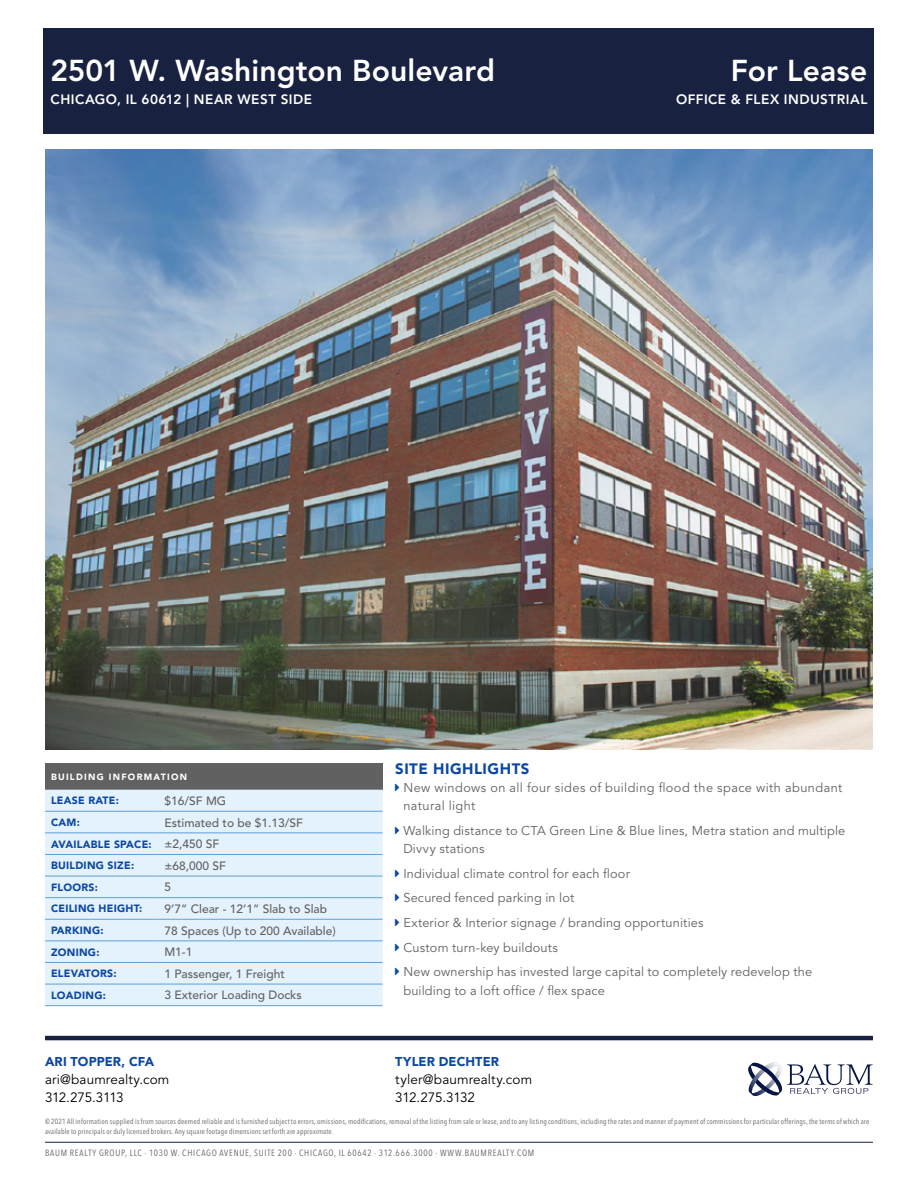
<style>
.page{position:relative;width:918px;height:1188px;background:#fff}
.page>*{position:absolute;margin:0;border:0;box-sizing:border-box;transform-origin:0 0}
.t1{font:800 30px "Avenir LT Std";letter-spacing:.005em;color:#fff}
.t2{font:900 15px "Avenir LT Std";letter-spacing:.035em;color:#0d47a1}
.t3{font:13.5px/18px "Avenir LT Std";letter-spacing:.005em;color:#000}
.t4{font:800 13.5px "Avenir LT Std";letter-spacing:.035em;color:#fff}
.t5{font:12.75px/24.8px "Avenir LT Std";letter-spacing:.015em;color:#616161}
.t6{font:12.75px/18px "Avenir LT Std";letter-spacing:.035em;color:#616161}
.t7{font:900 12.75px "Avenir LT Std";letter-spacing:.01em;color:#0d47a1}
.t8{font:500 12px "Avenir LT Std";color:#636161}
.t9{font:900 10.5px/21.6px "Avenir LT Std";letter-spacing:.025em;color:#0d47a1}
.t10{font:condensed 9px "Avenir Next LT Pro";letter-spacing:.08em;color:#616161}
.t11{font:900 9px "Avenir LT Std";letter-spacing:.14em;color:#fff}
.t12{font:condensed 7.5px/10.5px "Avenir Next LT Pro";letter-spacing:.025em;color:#616161}
.s1{font-weight:500;font-size:12px;color:#636161}
</style>
<div class="page">
<div style="left:44px;top:28px;width:830px;height:106px;background:#192141"></div>
<hr style="left:45px;top:1142px;width:828px;height:1px;background:#192141">
<svg style="left:748px;top:1062px;width:125px;height:34px"></svg>
<hr style="left:45px;top:1036px;width:828px;height:4px;background:#192141">
<img style="left:45px;top:149px;width:828px;height:600px">
<div style="left:45px;top:763px;width:338px;height:27px;background:#616161"></div>
<div style="left:45px;top:790px;width:338px;height:215px;background:#e3f2fd"></div>
<hr style="left:45px;top:811px;width:113px;height:1px;background:#629fd4">
<hr style="left:158px;top:811px;width:225px;height:1px;background:#629fd4">
<hr style="left:45px;top:832px;width:113px;height:1px;background:#629fd4">
<hr style="left:158px;top:832px;width:225px;height:1px;background:#629fd4">
<hr style="left:45px;top:854px;width:113px;height:1px;background:#629fd4">
<hr style="left:158px;top:854px;width:225px;height:1px;background:#629fd4">
<hr style="left:45px;top:876px;width:113px;height:1px;background:#629fd4">
<hr style="left:158px;top:876px;width:225px;height:1px;background:#629fd4">
<hr style="left:45px;top:897px;width:113px;height:1px;background:#629fd4">
<hr style="left:158px;top:897px;width:225px;height:1px;background:#629fd4">
<hr style="left:45px;top:919px;width:113px;height:1px;background:#629fd4">
<hr style="left:158px;top:919px;width:225px;height:1px;background:#629fd4">
<hr style="left:45px;top:940px;width:113px;height:1px;background:#629fd4">
<hr style="left:158px;top:940px;width:225px;height:1px;background:#629fd4">
<hr style="left:45px;top:962px;width:113px;height:1px;background:#629fd4">
<hr style="left:158px;top:962px;width:225px;height:1px;background:#629fd4">
<hr style="left:45px;top:984px;width:113px;height:1px;background:#629fd4">
<hr style="left:158px;top:984px;width:225px;height:1px;background:#629fd4">
<hr style="left:45px;top:1005px;width:113px;height:1px;background:#629fd4">
<hr style="left:158px;top:1005px;width:225px;height:1px;background:#629fd4">
<h1 class="t1" style="left:51px;top:53px;width:446px">2501 W. Washington Boulevard</h1>
<h3 class="t4" style="left:51px;top:91px;width:263px">CHICAGO, IL 60612 | NEAR WEST SIDE</h3>
<h1 class="t1" style="left:731px;top:53px;width:138px">For Lease</h1>
<h3 class="t4" style="left:676px;top:91px;width:193px">OFFICE &amp; FLEX INDUSTRIAL</h3>
<p class="t11" style="left:51px;top:771px;width:138px">BUILDING INFORMATION</p>
<h3 class="t9" style="left:51px;top:789px;width:69px">LEASE RATE:</h3>
<h3 class="t8" style="left:164px;top:794px;width:63px">$16/SF MG</h3>
<h3 class="t9" style="left:51px;top:812px;width:30px">CAM:</h3>
<h3 class="t8" style="left:164px;top:816px;width:140px">Estimated to be $1.13/SF</h3>
<h3 class="t9" style="left:51px;top:833px;width:170px">AVAILABLE SPACE: <span class="s1">±2,450 SF<br></span>BUILDING SIZE:</h3>
<h3 class="t8" style="left:164px;top:859px;width:63px">±68,000 SF</h3>
<h3 class="t9" style="left:51px;top:876px;width:48px">FLOORS:</h3>
<h3 class="t8" style="left:164px;top:880px;width:8px">5</h3>
<h3 class="t9" style="left:51px;top:898px;width:93px">CEILING HEIGHT:</h3>
<h3 class="t8" style="left:164px;top:902px;width:164px">9’7” Clear - 12’1” Slab to Slab</h3>
<h3 class="t9" style="left:51px;top:920px;width:54px">PARKING:</h3>
<h3 class="t8" style="left:164px;top:924px;width:173px">78 Spaces (Up to 200 Available)</h3>
<h3 class="t9" style="left:51px;top:941px;width:50px">ZONING:</h3>
<h3 class="t8" style="left:164px;top:945px;width:30px">M1-1</h3>
<h3 class="t9" style="left:51px;top:963px;width:67px">ELEVATORS:</h3>
<h3 class="t8" style="left:164px;top:967px;width:122px">1 Passenger, 1 Freight</h3>
<h3 class="t9" style="left:51px;top:984px;width:56px">LOADING:</h3>
<h3 class="t8" style="left:164px;top:988px;width:139px">3 Exterior Loading Docks</h3>
<h3 class="t7" style="left:45px;top:1054px;width:111px">ARI TOPPER, CFA</h3>
<h3 class="t3" style="left:45px;top:1071px;width:126px">ari@baumrealty.com<br>312.275.3113</h3>
<h2 class="t2" style="left:395px;top:760px;width:136px">SITE HIGHLIGHTS</h2>
<h3 class="t6" style="left:403px;top:779px;width:440px">New windows on all four sides of building flood the space with abundant natural light</h3>
<h3 class="t5" style="left:403px;top:822px;width:443px;line-height:18px">Walking distance to CTA Green Line &amp; Blue lines, Metra station and multiple<br>Divvy stations</h3>
<h3 class="t5" style="left:403px;top:861px;width:410px">Individual climate control for each floor<br>Secured fenced parking in lot<br>Exterior &amp; Interior signage / branding opportunities<br>Custom turn-key buildouts<br>New ownership has invested large capital to completely redevelop the</h3>
<h3 class="t5" style="left:403px;top:978px;width:203px">building to a loft office / flex space</h3>
<h3 class="t7" style="left:395px;top:1054px;width:105px">TYLER DECHTER</h3>
<h3 class="t3" style="left:395px;top:1071px;width:138px">tyler@baumrealty.com<br>312.275.3132</h3>
<p class="t12" style="left:45px;top:1116px;width:826px">© 2021 All information supplied is from sources deemed reliable and is furnished subject to errors, omissions, modifications, removal of the listing from sale or lease, and to any listing conditions, including the rates and manner of payment of commissions for particular offerings, the terms of which are available to principals or duly licensed brokers. Any square footage dimensions set forth are approximate.</p>
<p class="t10" style="left:45px;top:1148px;width:491px">BAUM REALTY GROUP, LLC ∙ 1030 W. CHICAGO AVENUE, SUITE 200 ∙ CHICAGO, IL 60642 ∙ 312.666.3000 ∙ WWW.BAUMREALTY.COM</p>
</div>
